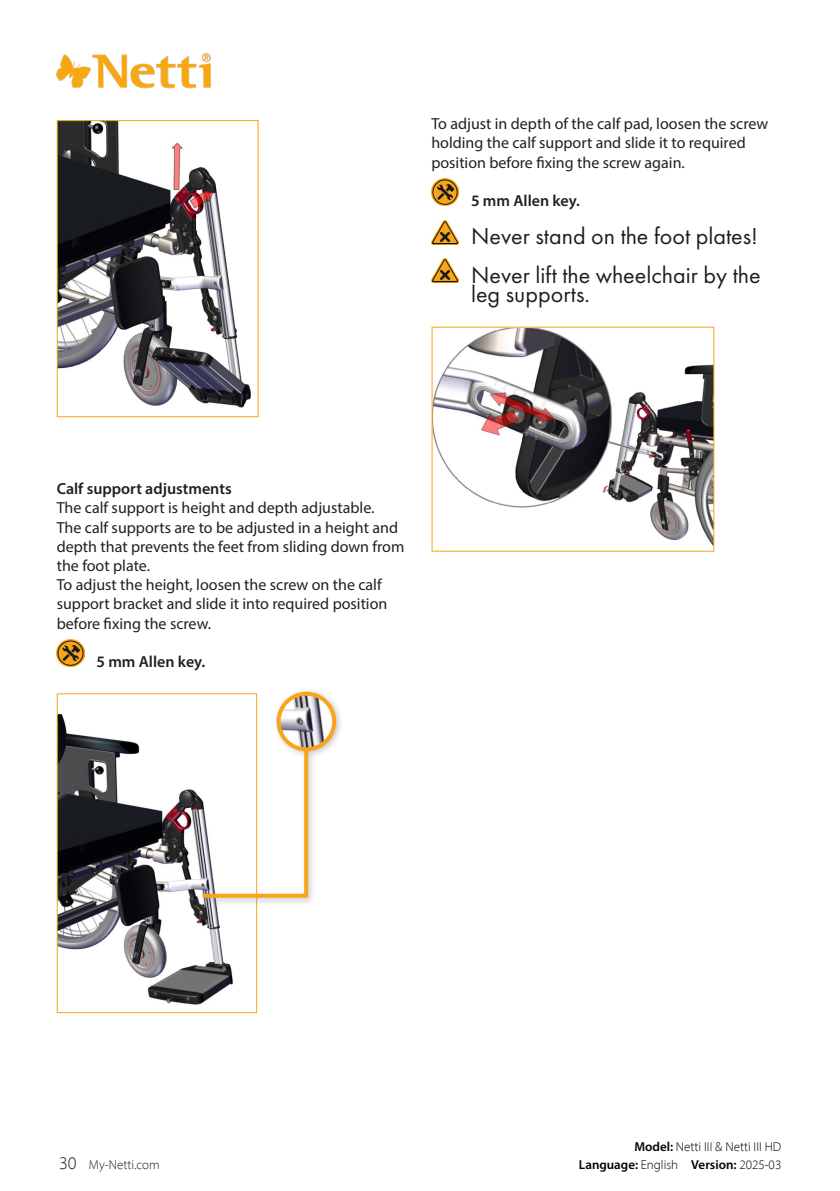
<style>
.page{position:relative;width:840px;height:1191px;background:#fff}
.page>*{position:absolute;margin:0;border:0;box-sizing:border-box;transform-origin:0 0}
.Warnings_8pt{font:24px/19.2px "Futura PT";color:#231f20}
.t1{font:300 18px "Myriad Pro";color:#231f20}
.Bodytext_8pt{font:16px/19.2px "Myriad Pro";color:#231f20}
.Warnings_8pt-2{font:600 16px "Myriad Pro";color:#231f20}
.Bodytext_semibold_8pt{font:600 16px "Myriad Pro";color:#231f20}
.t2{font:300 13px/18px "Myriad Pro";color:#000;text-align:right}
.t3{font:300 13px "Myriad Pro";color:#231f20}
.s1{font-weight:600}
</style>
<div class="page">
<img style="left:56px;top:53px;width:155px;height:36px">
<img style="left:59px;top:714px;width:174px;height:291px">
<div style="left:57px;top:693px;width:200px;height:320px;border:1px solid #f9a51b"></div>
<img style="left:59px;top:122px;width:192px;height:286px">
<div style="left:57px;top:120px;width:201px;height:297px;border:1px solid #f9a51b"></div>
<img style="left:433px;top:329px;width:279px;height:216px">
<div style="left:199px;top:687px;width:145px;height:218px;background:#808285;opacity:.45"></div>
<svg style="left:200px;top:693px;width:134px;height:206px"></svg>
<div style="left:276px;top:691px;width:60px;height:60px;border:4px solid #f9a51b;border-radius:50%"></div>
<img style="left:431px;top:178px;width:27px;height:28px">
<img style="left:431px;top:220px;width:27px;height:24px">
<img style="left:431px;top:259px;width:27px;height:24px">
<img style="left:57px;top:639px;width:27px;height:27px">
<p class="Bodytext_8pt" style="left:431px;top:114px;width:338px">To adjust in depth of the calf pad, loosen the screw holding the calf support and slide it to required position before fixing the screw again.</p>
<p class="Warnings_8pt-2" style="left:471px;top:190px;width:110px">5 mm Allen key.</p>
<p class="Warnings_8pt" style="left:471px;top:227px;width:288px">Never stand on the foot plates!</p>
<p class="Warnings_8pt" style="left:471px;top:265px;width:291px">Never lift the wheelchair by the leg supports.</p>
<p class="Bodytext_semibold_8pt" style="left:57px;top:478px;width:176px">Calf support adjustments</p>
<p class="Bodytext_8pt" style="left:57px;top:498px;width:349px">The calf support is height and depth adjustable.<br>The calf supports are to be adjusted in a height and depth that prevents the feet from sliding down from the foot plate.</p>
<p class="Bodytext_8pt" style="left:57px;top:575px;width:332px">To adjust the height, loosen the screw on the calf support bracket and slide it into required position before fixing the screw.</p>
<p class="Warnings_8pt-2" style="left:96px;top:651px;width:110px">5 mm Allen key.</p>
<p class="t1" style="left:59px;top:1152px;width:19px">30</p>
<p class="t3" style="left:89px;top:1156px;width:72px">My-Netti.com</p>
<p class="t2" style="left:578px;top:1137px;width:204px"><span class="s1">Model:</span> Netti III &amp; Netti III HD<br><span class="s1">Language:</span> English <span class="s1">Version:</span> 2025-03</p>
</div>
